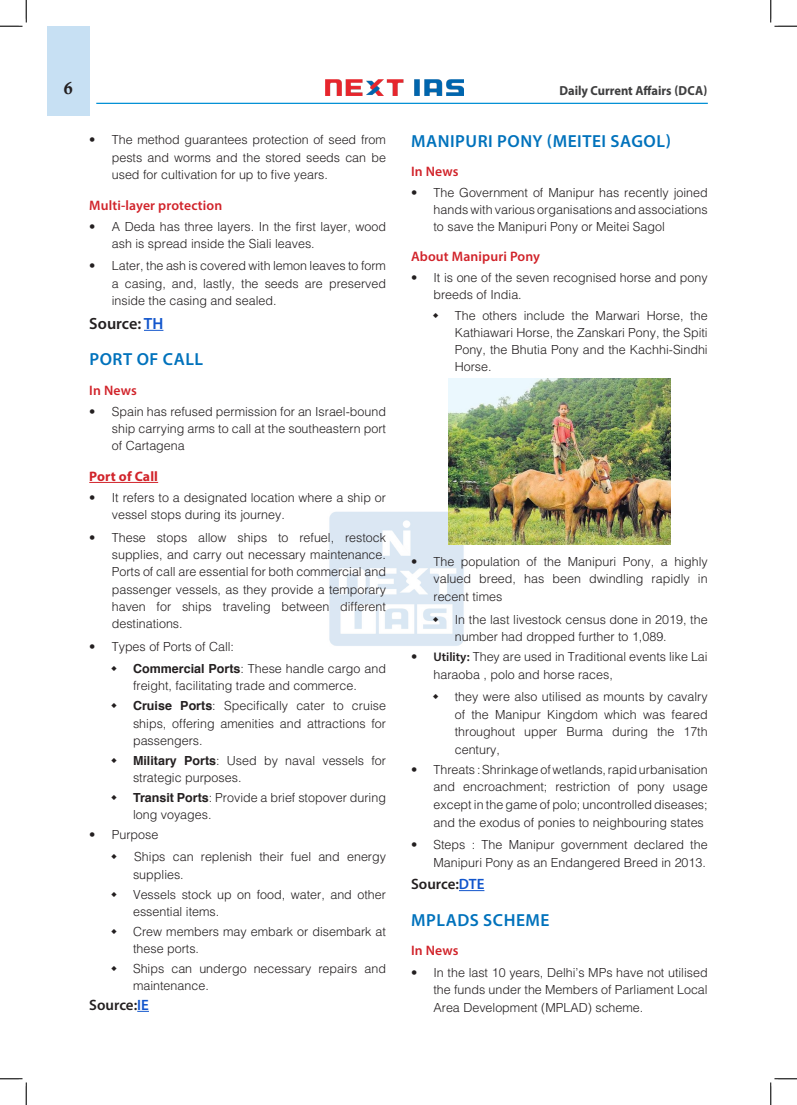
<style>
.page{position:relative;width:797px;height:1105px;background:#fff}
.page>*{position:absolute;margin:0;border:0;box-sizing:border-box;transform-origin:0 0}
.H-1{font:600 17.5px "Myriad Pro";letter-spacing:.03em;color:#0072bc}
.t1{font:17.5px "Calis MT Bol";color:#231f20}
.t2{font:600 16.25px "Myriad Pro";color:#231f20}
.t3{font:600 15px "Myriad Pro";color:#231f20}
.H-2{font:600 13.75px "Myriad Pro";letter-spacing:.01em;color:#d1232a}
.H-2-2{font:700 13.75px "Myriad Pro";letter-spacing:.01em;color:#d1232a}
.t4{font:700 13.12px "Myriad Pro";color:#3e3e3f;scale:.95 1}
.t5{font:300 12.5px/17.4px "Helvetica";color:#231f20}
.s1{color:#15c}
.s2{font-weight:700}
.s3{font-family:"Myriad Pro";font-weight:600}
</style>
<div class="page">
<div style="left:47px;top:26px;width:42px;height:89px;background:#c7e0f3"></div>
<img style="left:325px;top:80px;width:138px;height:15px">
<hr style="left:96px;top:103px;width:611px;height:1px;background:#008fd5">
<img style="left:329px;top:511px;width:138px;height:135px">
<svg style="left:459px;top:890px;width:25px;height:1px"></svg>
<img style="left:448px;top:379px;width:222px;height:165px">
<svg style="left:144px;top:330px;width:19px;height:1px"></svg>
<hr style="left:89px;top:482px;width:69px;height:1px;background:#d1232a">
<svg style="left:137px;top:1011px;width:12px;height:1px"></svg>
<svg style="left:0;top:0;width:27px;height:27px"></svg>
<svg style="left:0;top:1078px;width:27px;height:27px"></svg>
<svg style="left:770px;top:0;width:27px;height:27px"></svg>
<svg style="left:770px;top:1078px;width:27px;height:27px"></svg>
<svg style="left:433px;top:616px;width:5px;height:5px"></svg>
<h1 class="t1" style="left:64px;top:78px;width:10px">6</h1>
<p class="t4" style="left:559px;top:82px;width:157px">Daily Current Affairs (DCA)</p>
<p class="H-1" style="left:411px;top:130px;width:261px">MANIPURI PONY (MEITEI SAGOL)</p>
<p class="H-2" style="left:411px;top:163px;width:49px">In News</p>
<p class="t5" style="left:433px;top:184px;width:276px;line-height:16.9px;text-align:justify;text-indent:-22px">• The Government of Manipur has recently joined hands with various organisations and associations to save the Manipuri Pony or Meitei Sagol</p>
<p class="H-2" style="left:411px;top:248px;width:130px">About Manipuri Pony</p>
<p class="t5" style="left:433px;top:268px;width:276px;line-height:16.9px;text-indent:-22px">• It is one of the seven recognised horse and pony breeds of India.</p>
<p class="t5" style="left:455px;top:307px;width:254px;line-height:16.9px;text-align:justify">The others include the Marwari Horse, the Kathiawari Horse, the Zanskari Pony, the Spiti Pony, the Bhutia Pony and the Kachhi-Sindhi Horse.</p>
<p class="t5" style="left:112px;top:131px;width:276px;text-align:justify;text-indent:-22px">• The method guarantees protection of seed from pests and worms and the stored seeds can be used for cultivation for up to five years.</p>
<p class="H-2" style="left:89px;top:196px;width:134px">Multi-layer protection</p>
<p class="t5" style="left:112px;top:217px;width:276px;text-indent:-22px">• A Deda has three layers. In the first layer, wood ash is spread inside the Siali leaves.</p>
<p class="t5" style="left:112px;top:257px;width:276px;text-align:justify;text-indent:-22px">• Later, the ash is covered with lemon leaves to form a casing, and, lastly, the seeds are preserved inside the casing and sealed.</p>
<p class="t2" style="left:89px;top:313px;width:76px">Source: <span class="s1">TH</span></p>
<p class="H-1" style="left:89px;top:348px;width:115px">PORT OF CALL</p>
<p class="H-2" style="left:89px;top:381px;width:49px">In News</p>
<p class="t5" style="left:112px;top:402px;width:276px;text-align:justify;text-indent:-22px">• Spain has refused permission for an Israel-bound ship carrying arms to call at the southeastern port of Cartagena</p>
<p class="H-2-2" style="left:89px;top:467px;width:70px">Port of Call</p>
<p class="t5" style="left:112px;top:489px;width:276px;text-indent:-22px">• It refers to a designated location where a ship or vessel stops during its journey.</p>
<p class="t5" style="left:112px;top:528px;width:276px;text-align:justify;text-indent:-22px">• These stops allow ships to refuel, restock supplies, and carry out necessary maintenance.<br>Ports of call are essential for both commercial and passenger vessels, as they provide a temporary haven for ships traveling between different destinations.</p>
<p class="t5" style="left:89px;top:637px;width:146px">• Types of Ports of Call:</p>
<p class="t5" style="left:133px;top:660px;width:254px"><span class="s2">Commercial Ports</span>: These handle cargo and freight, facilitating trade and commerce.</p>
<p class="t5" style="left:133px;top:697px;width:254px;text-align:justify"><span class="s2">Cruise Ports</span>: Specifically cater to cruise ships, offering amenities and attractions for passengers.</p>
<p class="t5" style="left:133px;top:751px;width:254px"><span class="s2">Military Ports</span>: Used by naval vessels for strategic purposes.</p>
<p class="t5" style="left:133px;top:788px;width:254px"><span class="s2">Transit Ports</span>: Provide a brief stopover during long voyages.</p>
<p class="t5" style="left:89px;top:825px;width:71px">• Purpose</p>
<p class="t5" style="left:133px;top:848px;width:254px">Ships can replenish their fuel and energy supplies.</p>
<p class="t5" style="left:133px;top:885px;width:254px">Vessels stock up on food, water, and other essential items.</p>
<p class="t5" style="left:133px;top:922px;width:254px">Crew members may embark or disembark at these ports.</p>
<p class="t5" style="left:133px;top:959px;width:254px">Ships can undergo necessary repairs and maintenance.</p>
<p class="t3" style="left:89px;top:995px;width:61px">Source:<span class="s1">IE</span></p>
<p class="t5" style="left:433px;top:552px;width:276px;text-align:justify;text-indent:-22px">• The population of the Manipuri Pony, a highly valued breed, has been dwindling rapidly in recent times</p>
<p class="t5" style="left:455px;top:610px;width:254px">In the last livestock census done in 2019, the number had dropped further to 1,089.</p>
<p class="t5" style="left:433px;top:647px;width:276px;text-indent:-22px">• <span class="s3">Utility:</span> They are used in Traditional events like Lai haraoba , polo and horse races,</p>
<p class="t5" style="left:455px;top:688px;width:254px;text-align:justify">they were also utilised as mounts by cavalry of the Manipur Kingdom which was feared throughout upper Burma during the 17th century,</p>
<p class="t5" style="left:433px;top:760px;width:276px;text-align:justify;text-indent:-22px">• Threats : Shrinkage of wetlands, rapid urbanisation and encroachment; restriction of pony usage except in the game of polo; uncontrolled diseases; and the exodus of ponies to neighbouring states</p>
<p class="t5" style="left:411px;top:835px;width:298px;text-align:right">• Steps : The Manipur government declared the<br>Manipuri Pony as an Endangered Breed in 2013.</p>
<p class="t3" style="left:411px;top:874px;width:75px">Source:<span class="s1">DTE</span></p>
<p class="H-1" style="left:411px;top:909px;width:140px">MPLADS SCHEME</p>
<p class="H-2" style="left:411px;top:942px;width:49px">In News</p>
<p class="t5" style="left:433px;top:963px;width:276px;text-align:justify;text-indent:-22px">• In the last 10 years, Delhi’s MPs have not utilised the funds under the Members of Parliament Local Area Development (MPLAD) scheme.</p>
</div>
